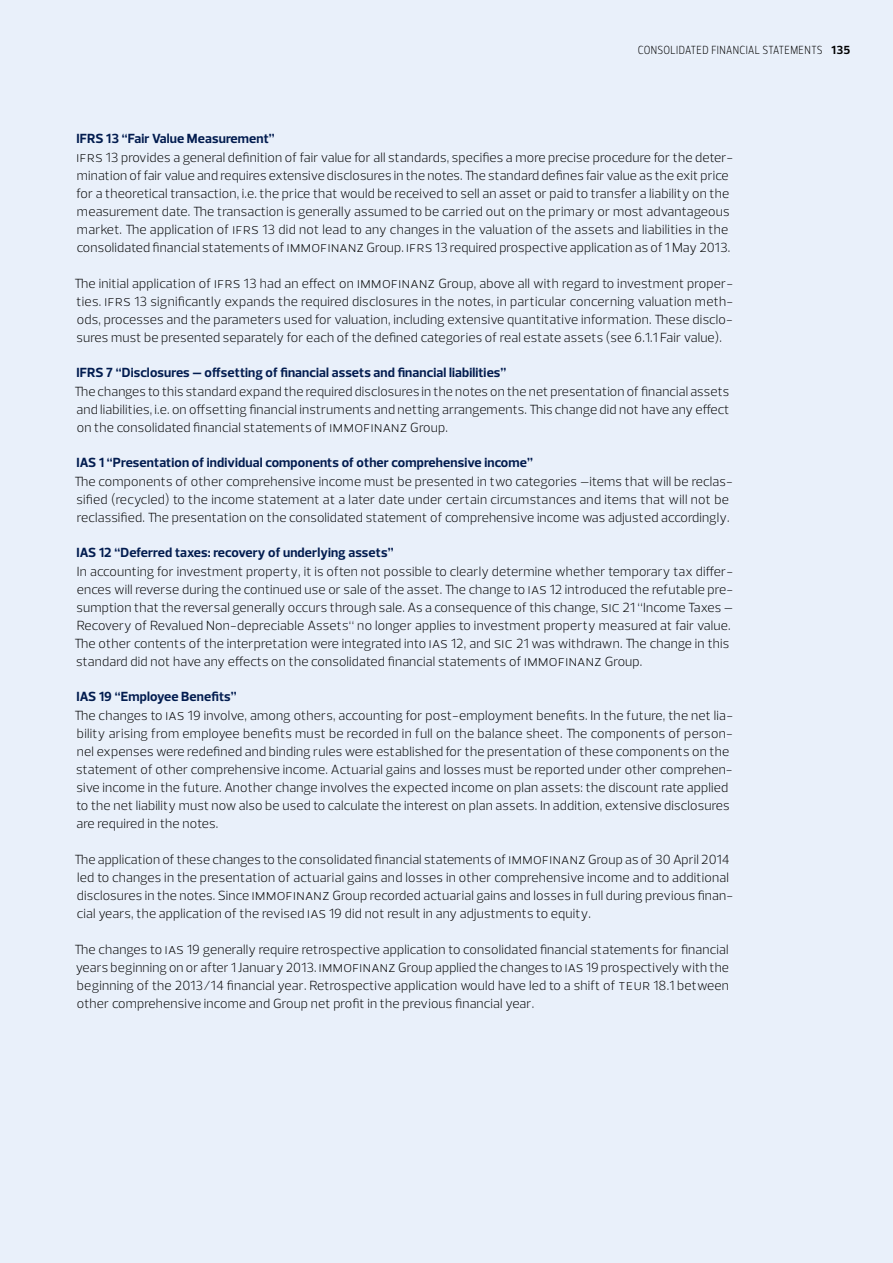
<style>
.page{position:relative;width:893px;height:1263px;background:#e9f0fa}
.page>*{position:absolute;margin:0;border:0;box-sizing:border-box;transform-origin:0 0}
.t1{font:300 13.5px/18px "Prelo";letter-spacing:.01em;color:#000}
.t2{font:700 13.5px "Prelo";letter-spacing:.01em;color:#021c4f}
.t3{font:300 12px "Prelo Condensed";letter-spacing:.03em;color:#000}
.s1{font-family:"Prelo";font-weight:700}
</style>
<div class="page">
<p class="t3" style="left:638px;top:43px;width:214px">CONSOLIDATED FINANCIAL STATEMENTS <span class="s1">135</span></p>
<p class="t2" style="left:77px;top:130px;width:200px">IFRS 13 “Fair Value Measurement”</p>
<p class="t1" style="left:77px;top:149px;width:658px">IFRS 13 provides a general definition of fair value for all standards, specifies a more precise procedure for the deter&shy;mination of fair value and requires extensive disclosures in the notes. The standard defines fair value as the exit price for a theoretical transaction, i.e. the price that would be received to sell an asset or paid to transfer a liability on the measurement date. The transaction is generally assumed to be carried out on the primary or most advantageous market. The application of IFRS 13 did not lead to any changes in the valuation of the assets and liabilities in the consolidated financial statements of IMMOFINANZ Group. IFRS 13 required prospective application as of 1 May 2013.</p>
<p class="t1" style="left:74px;top:275px;width:660px;text-align:justify">The initial application of IFRS 13 had an effect on IMMOFINANZ Group, above all with regard to investment proper&shy;ties. IFRS 13 significantly expands the required disclosures in the notes, in particular concerning valuation meth&shy;ods, processes and the parameters used for valuation, including extensive quantitative information. These disclo&shy;sures must be presented separately for each of the defined categories of real estate assets (see 6.1.1 Fair value).</p>
<p class="t2" style="left:77px;top:364px;width:431px">IFRS 7 “Disclosures – offsetting of financial assets and financial liabilities”</p>
<p class="t1" style="left:74px;top:383px;width:657px;text-align:justify">The changes to this standard expand the required disclosures in the notes on the net presentation of financial assets and liabilities, i.e. on offsetting financial instruments and netting arrangements. This change did not have any effect on the consolidated financial statements of IMMOFINANZ Group.</p>
<p class="t2" style="left:77px;top:454px;width:458px">IAS 1 “Presentation of individual components of other comprehensive income”</p>
<p class="t1" style="left:74px;top:473px;width:660px">The components of other comprehensive income must be presented in two categories –items that will be reclas&shy;sified (recycled) to the income statement at a later date under certain circumstances and items that will not be reclassified. The presentation on the consolidated statement of comprehensive income was adjusted accordingly.</p>
<p class="t2" style="left:77px;top:544px;width:318px">IAS 12 “Deferred taxes: recovery of underlying assets”</p>
<p class="t1" style="left:74px;top:563px;width:660px">In accounting for investment property, it is often not possible to clearly determine whether temporary tax differ&shy;ences will reverse during the continued use or sale of the asset. The change to IAS 12 introduced the refutable pre&shy;sumption that the reversal generally occurs through sale. As a consequence of this change, SIC 21 “Income Taxes – Recovery of Revalued Non-depreciable Assets“ no longer applies to investment property measured at fair value.<br>The other contents of the interpretation were integrated into IAS 12, and SIC 21 was withdrawn. The change in this standard did not have any effects on the consolidated financial statements of IMMOFINANZ Group.</p>
<p class="t2" style="left:77px;top:688px;width:162px">IAS 19 “Employee Benefits”</p>
<p class="t1" style="left:74px;top:707px;width:660px">The changes to IAS 19 involve, among others, accounting for post-employment benefits. In the future, the net lia&shy;bility arising from employee benefits must be recorded in full on the balance sheet. The components of person&shy;nel expenses were redefined and binding rules were established for the presentation of these components on the statement of other comprehensive income. Actuarial gains and losses must be reported under other comprehen&shy;sive income in the future. Another change involves the expected income on plan assets: the discount rate applied to the net liability must now also be used to calculate the interest on plan assets. In addition, extensive disclosures are required in the notes.</p>
<p class="t1" style="left:74px;top:851px;width:660px">The application of these changes to the consolidated financial statements of IMMOFINANZ Group as of 30 April 2014 led to changes in the presentation of actuarial gains and losses in other comprehensive income and to additional disclosures in the notes. Since IMMOFINANZ Group recorded actuarial gains and losses in full during previous finan&shy;cial years, the application of the revised IAS 19 did not result in any adjustments to equity.</p>
<p class="t1" style="left:74px;top:941px;width:656px;text-align:justify">The changes to IAS 19 generally require retrospective application to consolidated financial statements for financial years beginning on or after 1 January 2013. IMMOFINANZ Group applied the changes to IAS 19 prospectively with the beginning of the 2013/14 financial year. Retrospective application would have led to a shift of TEUR 18.1 between other comprehensive income and Group net profit in the previous financial year.</p>
</div>
